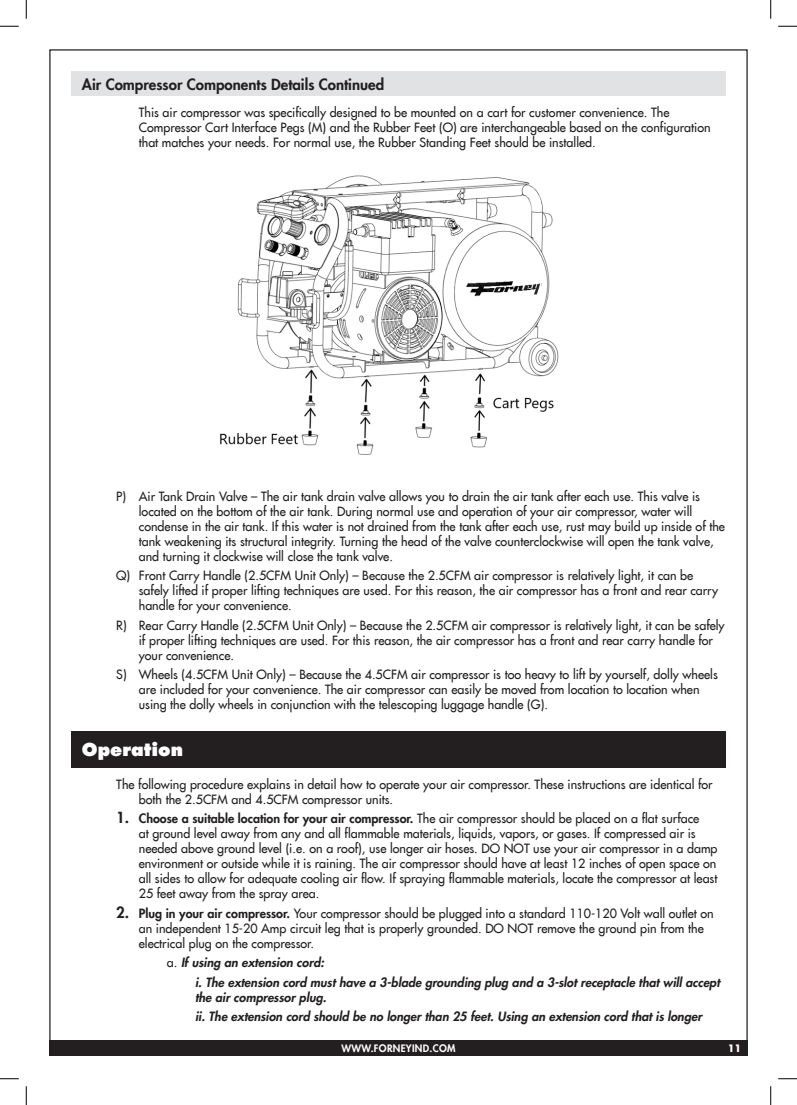
<style>
.page{position:relative;width:797px;height:1105px;background:#fff}
.page>*{position:absolute;margin:0;border:0;box-sizing:border-box;transform-origin:0 0}
.Drakes_Header_Style{font:800 17.5px "Futura LT";color:#fff}
.Drakes_Header_Style-2{font:800 15px "Futura LT";color:#231f20}
.Drakes_Paragraph_Sty{font:12.5px/15px "Futura LT";color:#231f20}
.Drakes_Paragraph_Sty-2{font:italic 800 12.5px/15px "Futura LT";color:#231f20}
.t1{font:800 10px "Futura LT";letter-spacing:.03em;color:#fff}
.t2{font:700 10px "Futura LT";color:#fff}
.s1{font-weight:800;font-size:15px}
.s2{font-weight:800}
.s3{font-weight:400;font-style:normal}
</style>
<div class="page">
<div style="left:49px;top:1040px;width:698px;height:16px;background:#231f20"></div>
<div style="left:71px;top:71px;width:654px;height:25px;background:#e1e2e4"></div>
<img style="left:220px;top:175px;width:339px;height:280px">
<div style="left:71px;top:731px;width:654px;height:36px;background:#231f20"></div>
<svg style="left:0;top:25px;width:19px;height:2px"></svg>
<svg style="left:778px;top:25px;width:19px;height:2px"></svg>
<svg style="left:0;top:1078px;width:19px;height:1px"></svg>
<svg style="left:778px;top:1078px;width:19px;height:1px"></svg>
<svg style="left:25px;top:0;width:2px;height:19px"></svg>
<svg style="left:25px;top:1086px;width:2px;height:19px"></svg>
<svg style="left:770px;top:0;width:1px;height:19px"></svg>
<svg style="left:770px;top:1086px;width:1px;height:19px"></svg>
<p class="Drakes_Header_Style-2" style="left:82px;top:74px;width:304px">Air Compressor Components Details Continued</p>
<p class="Drakes_Paragraph_Sty" style="left:139px;top:105px;width:573px">This air compressor was specifically designed to be mounted on a cart for customer convenience. The<br>Compressor Cart Interface Pegs (M) and the Rubber Feet (O) are interchangeable based on the configuration that matches your needs. For normal use, the Rubber Standing Feet should be installed.</p>
<p class="Drakes_Paragraph_Sty" style="left:139px;top:489px;width:587px;text-indent:-22px">P) Air Tank Drain Valve – The air tank drain valve allows you to drain the air tank after each use. This valve is located on the bottom of the air tank. During normal use and operation of your air compressor, water will condense in the air tank. If this water is not drained from the tank after each use, rust may build up inside of the tank weakening its structural integrity. Turning the head of the valve counterclockwise will open the tank valve, and turning it clockwise will close the tank valve.</p>
<p class="Drakes_Paragraph_Sty" style="left:139px;top:568px;width:581px;text-indent:-22px">Q) Front Carry Handle (2.5CFM Unit Only) – Because the 2.5CFM air compressor is relatively light, it can be safely lifted if proper lifting techniques are used. For this reason, the air compressor has a front and rear carry handle for your convenience.</p>
<p class="Drakes_Paragraph_Sty" style="left:139px;top:618px;width:587px;text-indent:-22px">R) Rear Carry Handle (2.5CFM Unit Only) – Because the 2.5CFM air compressor is relatively light, it can be safely if proper lifting techniques are used. For this reason, the air compressor has a front and rear carry handle for your convenience.</p>
<p class="Drakes_Paragraph_Sty" style="left:139px;top:667px;width:580px;text-indent:-22px">S) Wheels (4.5CFM Unit Only) – Because the 4.5CFM air compressor is too heavy to lift by yourself, dolly wheels are included for your convenience. The air compressor can easily be moved from location to location when using the dolly wheels in conjunction with the telescoping luggage handle (G).</p>
<p class="Drakes_Header_Style" style="left:82px;top:739px;width:103px">Operation</p>
<p class="Drakes_Paragraph_Sty" style="left:139px;top:777px;width:575px;text-indent:-22px">The following procedure explains in detail how to operate your air compressor. These instructions are identical for both the 2.5CFM and 4.5CFM compressor units.</p>
<p class="Drakes_Paragraph_Sty" style="left:139px;top:811px;width:580px;text-indent:-22px"><span class="s1">1.</span> <span class="s2">Choose a suitable location for your air compressor.</span> The air compressor should be placed on a flat surface<br>at ground level away from any and all flammable materials, liquids, vapors, or gases. If compressed air is needed above ground level (i.e. on a roof), use longer air hoses. DO NOT use your air compressor in a damp environment or outside while it is raining. The air compressor should have at least 12 inches of open space on all sides to allow for adequate cooling air flow. If spraying flammable materials, locate the compressor at least 25 feet away from the spray area.</p>
<p class="Drakes_Paragraph_Sty" style="left:139px;top:906px;width:576px;text-indent:-22px"><span class="s1">2.</span> <span class="s2">Plug in your air compressor.</span> Your compressor should be plugged into a standard 110-120 Volt wall outlet on an independent 15-20 Amp circuit leg that is properly grounded. DO NOT remove the ground pin from the electrical plug on the compressor.</p>
<p class="Drakes_Paragraph_Sty-2" style="left:167px;top:955px;width:158px"><span class="s3">a.</span> If using an extension cord:</p>
<p class="Drakes_Paragraph_Sty-2" style="left:195px;top:975px;width:526px">i. The extension cord must have a 3-blade grounding plug and a 3-slot receptacle that will accept the air compressor plug.</p>
<p class="Drakes_Paragraph_Sty-2" style="left:195px;top:1009px;width:508px">ii. The extension cord should be no longer than 25 feet. Using an extension cord that is longer</p>
<p class="t1" style="left:341px;top:1041px;width:116px">WWW.FORNEYIND.COM</p>
<p class="t2" style="left:727px;top:1041px;width:15px">11</p>
</div>
